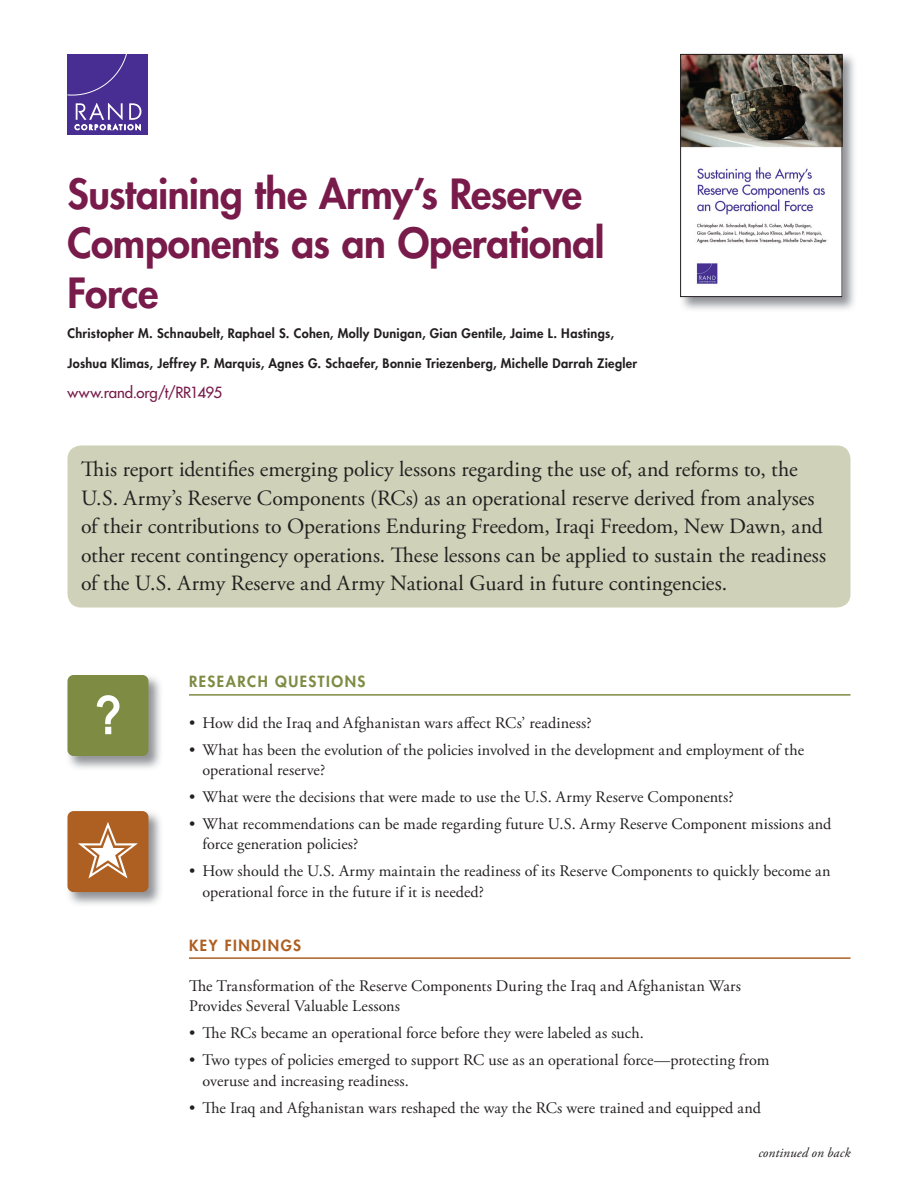
<style>
.page{position:relative;width:918px;height:1188px;background:#fff}
.page>*{position:absolute;margin:0;border:0;box-sizing:border-box;transform-origin:0 0}
.t1{font:700 54px "Arial Narrow";color:#fff}
.t2{font:800 40.5px/49.5px "Futura Std";letter-spacing:-.01em;color:#781b4b}
.t3{font:21.75px/28.5px "Adobe Garamond Pro";color:#231f20}
.t4{font:16.2px/20.2px "Adobe Garamond Pro";letter-spacing:.005em;color:#231f20}
.t5{font:500 15px "Futura Std";letter-spacing:-.01em;color:#781b4b}
.t6{font:800 15px "Futura Std";letter-spacing:.1em;color:#7d8b43}
.t7{font:800 15px "Futura Std";letter-spacing:.105em;color:#ae5f22}
.t8{font:italic 13.5px "Adobe Garamond Pro";letter-spacing:.005em;color:#231f20}
.t9{font:800 12.75px "Futura Std";letter-spacing:.025em;color:#231f20}
</style>
<div class="page">
<div style="left:68px;top:446px;width:782px;height:162px;background:#cfd1b8;border-radius:14px"></div>
<img style="left:680px;top:53px;width:174px;height:257px">
<img style="left:682px;top:56px;width:158px;height:239px">
<div style="left:680px;top:54px;width:162px;height:243px;border:1px solid #231f20"></div>
<img style="left:68px;top:675px;width:93px;height:94px">
<div style="left:67px;top:675px;width:81px;height:81px;background:#7d8b43;border-radius:6px"></div>
<img style="left:68px;top:811px;width:93px;height:94px">
<div style="left:67px;top:811px;width:81px;height:81px;background:#ae5f22;border-radius:6px"></div>
<hr style="left:189px;top:694px;width:661px;height:2px;background:#7d8b43">
<hr style="left:189px;top:957px;width:661px;height:2px;background:#ae5f22">
<div style="left:68px;top:54px;width:80px;height:81px;background:#482e92"></div>
<svg style="left:68px;top:54px;width:59px;height:42px"></svg>
<svg style="left:75px;top:103px;width:66px;height:28px"></svg>
<h2 class="t2" style="left:68px;top:173px;width:539px">Sustaining the Army’s Reserve<br>Components as an Operational<br>Force</h2>
<p class="t9" style="left:68px;top:327px;width:548px">Christopher M. Schnaubelt, Raphael S. Cohen, Molly Dunigan, Gian Gentile, Jaime L. Hastings,</p>
<p class="t9" style="left:68px;top:357px;width:571px">Joshua Klimas, Jeffrey P. Marquis, Agnes G. Schaefer, Bonnie Triezenberg, Michelle Darrah Ziegler</p>
<p class="t5" style="left:68px;top:385px;width:156px">www.rand.org/t/RR1495</p>
<p class="t3" style="left:81px;top:457px;width:747px">This report identifies emerging policy lessons regarding the use of, and reforms to, the U.S. Army’s Reserve Components (RCs) as an operational reserve derived from analyses of their contributions to Operations Enduring Freedom, Iraqi Freedom, New Dawn, and other recent contingency operations. These lessons can be applied to sustain the readiness of the U.S. Army Reserve and Army National Guard in future contingencies.</p>
<h1 class="t1" style="left:94px;top:684px;width:29px">?</h1>
<p class="t6" style="left:189px;top:675px;width:178px">RESEARCH QUESTIONS</p>
<p class="t4" style="left:189px;top:714px;width:404px">• How did the Iraq and Afghanistan wars affect RCs’ readiness?</p>
<p class="t4" style="left:202px;top:741px;width:603px;text-indent:-13px">• What has been the evolution of the policies involved in the development and employment of the operational reserve?</p>
<p class="t4" style="left:189px;top:788px;width:546px">• What were the decisions that were made to use the U.S. Army Reserve Components?</p>
<p class="t4" style="left:202px;top:815px;width:631px;text-indent:-13px">• What recommendations can be made regarding future U.S. Army Reserve Component missions and force generation policies?</p>
<p class="t4" style="left:202px;top:863px;width:630px;text-indent:-13px">• How should the U.S. Army maintain the readiness of its Reserve Components to quickly become an operational force in the future if it is needed?</p>
<p class="t7" style="left:189px;top:938px;width:114px">KEY FINDINGS</p>
<p class="t4" style="left:189px;top:977px;width:554px">The Transformation of the Reserve Components During the Iraq and Afghanistan Wars<br>Provides Several Valuable Lessons</p>
<p class="t4" style="left:189px;top:1025px;width:456px">• The RCs became an operational force before they were labeled as such.</p>
<p class="t4" style="left:202px;top:1052px;width:569px;text-indent:-13px">• Two types of policies emerged to support RC use as an operational force—protecting from overuse and increasing readiness.</p>
<p class="t4" style="left:189px;top:1099px;width:573px">• The Iraq and Afghanistan wars reshaped the way the RCs were trained and equipped and</p>
<p class="t8" style="left:758px;top:1144px;width:94px">continued on back</p>
</div>
